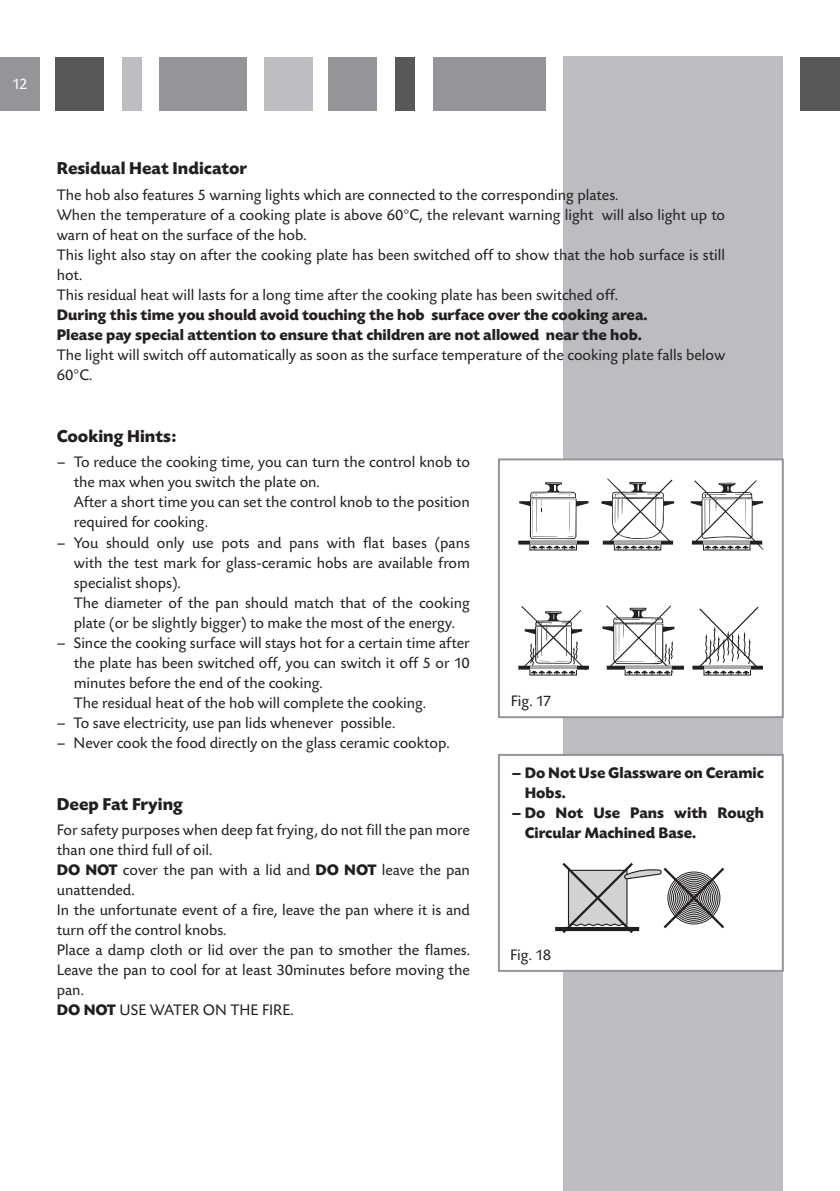
<style>
.page{position:relative;width:840px;height:1191px;background:#fff}
.page>*{position:absolute;margin:0;border:0;box-sizing:border-box;transform-origin:0 0}
.t1{font:700 18px "Today SBOP";color:#231f20}
.t2{font:16px/20px "Today SBOP";color:#231f20}
.t3{font:700 16px/20px "Today SBOP";color:#231f20}
.t4{font:16px "Today SBOP";color:#fff}
.s1{font-weight:700}
</style>
<div class="page">
<div style="left:0;top:57px;width:40px;height:53px;background:#939598"></div>
<div style="left:56px;top:57px;width:48px;height:53px;background:#57585a"></div>
<div style="left:122px;top:57px;width:19px;height:53px;background:#bcbdc0"></div>
<div style="left:159px;top:57px;width:88px;height:53px;background:#939598"></div>
<div style="left:264px;top:57px;width:48px;height:53px;background:#bcbdc0"></div>
<div style="left:328px;top:57px;width:49px;height:53px;background:#939598"></div>
<div style="left:563px;top:57px;width:219px;height:1134px;background:#bcbdc0"></div>
<div style="left:395px;top:57px;width:19px;height:53px;background:#57585a"></div>
<div style="left:432px;top:57px;width:113px;height:53px;background:#939598"></div>
<div style="left:800px;top:57px;width:39px;height:53px;background:#57585a"></div>
<div style="left:498px;top:755px;width:284px;height:216px;background:#fff"></div>
<div style="left:555px;top:927px;width:83px;height:3px;border:1px solid #231f20"></div>
<svg style="left:559px;top:862px;width:166px;height:72px"></svg>
<div style="left:497px;top:754px;width:286px;height:218px;border:2px solid #939598"></div>
<div style="left:498px;top:459px;width:284px;height:258px;background:#fff"></div>
<svg style="left:519px;top:482px;width:69px;height:57px"></svg>
<div style="left:518px;top:540px;width:70px;height:4px;border:1px solid #231f20"></div>
<hr style="left:530px;top:541px;width:46px;height:3px;background:#a8a9ad">
<svg style="left:529px;top:544px;width:47px;height:6px"></svg>
<svg style="left:530px;top:545px;width:45px;height:5px"></svg>
<div style="left:518px;top:665px;width:70px;height:4px;border:1px solid #231f20"></div>
<svg style="left:601px;top:478px;width:73px;height:72px"></svg>
<svg style="left:690px;top:480px;width:73px;height:70px"></svg>
<svg style="left:521px;top:606px;width:65px;height:69px"></svg>
<div style="left:692px;top:665px;width:70px;height:4px;border:1px solid #231f20"></div>
<svg style="left:674px;top:665px;width:9px;height:4px"></svg>
<svg style="left:602px;top:605px;width:72px;height:70px"></svg>
<svg style="left:697px;top:606px;width:62px;height:69px"></svg>
<hr style="left:702px;top:541px;width:47px;height:3px;background:#a8a9ad">
<div style="left:497px;top:458px;width:286px;height:260px;border:2px solid #939598"></div>
<p class="t4" style="left:12px;top:75px;width:17px">12</p>
<p class="t1" style="left:57px;top:158px;width:192px">Residual Heat Indicator</p>
<p class="t2" style="left:57px;top:185px;width:669px">The hob also features 5 warning lights which are connected to the corresponding plates.<br>When the temperature of a cooking plate is above 60°C, the relevant warning light will also light up to warn of heat on the surface of the hob.<br>This light also stay on after the cooking plate has been switched off to show that the hob surface is still hot.<br>This residual heat will lasts for a long time after the cooking plate has been switched off.</p>
<p class="t3" style="left:57px;top:305px;width:592px">During this time you should avoid touching the hob surface over the cooking area.<br>Please pay special attention to ensure that children are not allowed near the hob.</p>
<p class="t2" style="left:57px;top:345px;width:669px">The light will switch off automatically as soon as the surface temperature of the cooking plate falls below<br>60°C.</p>
<p class="t1" style="left:57px;top:426px;width:121px">Cooking Hints:</p>
<p class="t2" style="left:74px;top:453px;width:397px;text-indent:-17px">– To reduce the cooking time, you can turn the control knob to the max when you switch the plate on.<br>After a short time you can set the control knob to the position required for cooking.</p>
<p class="t2" style="left:74px;top:533px;width:397px;text-indent:-17px">– You should only use pots and pans with flat bases (pans with the test mark for glass-ceramic hobs are available from specialist shops).<br>The diameter of the pan should match that of the cooking plate (or be slightly bigger) to make the most of the energy.</p>
<p class="t2" style="left:74px;top:633px;width:397px;text-indent:-17px">– Since the cooking surface will stays hot for a certain time after the plate has been switched off, you can switch it off 5 or 10 minutes before the end of the cooking.<br>The residual heat of the hob will complete the cooking.</p>
<p class="t2" style="left:57px;top:713px;width:340px">– To save electricity, use pan lids whenever possible.</p>
<p class="t2" style="left:57px;top:733px;width:394px">– Never cook the food directly on the glass ceramic cooktop.</p>
<p class="t1" style="left:57px;top:794px;width:128px">Deep Fat Frying</p>
<p class="t2" style="left:57px;top:820px;width:414px">For safety purposes when deep fat frying, do not fill the pan more than one third full of oil.<br><span class="s1">DO NOT</span> cover the pan with a lid and <span class="s1">DO NOT</span> leave the pan unattended.<br>In the unfortunate event of a fire, leave the pan where it is and turn off the control knobs.<br>Place a damp cloth or lid over the pan to smother the flames.<br>Leave the pan to cool for at least 30minutes before moving the pan.<br><span class="s1">DO NOT</span> USE WATER ON THE FIRE.</p>
<p class="t2" style="left:510px;top:691px;width:42px">Fig. 17</p>
<p class="t3" style="left:524px;top:763px;width:241px;text-indent:-13px">– Do Not Use Glassware on Ceramic<br>Hobs.</p>
<p class="t3" style="left:524px;top:803px;width:241px;text-indent:-13px">– Do Not Use Pans with Rough<br>Circular Machined Base.</p>
<p class="t2" style="left:510px;top:945px;width:42px">Fig. 18</p>
</div>
